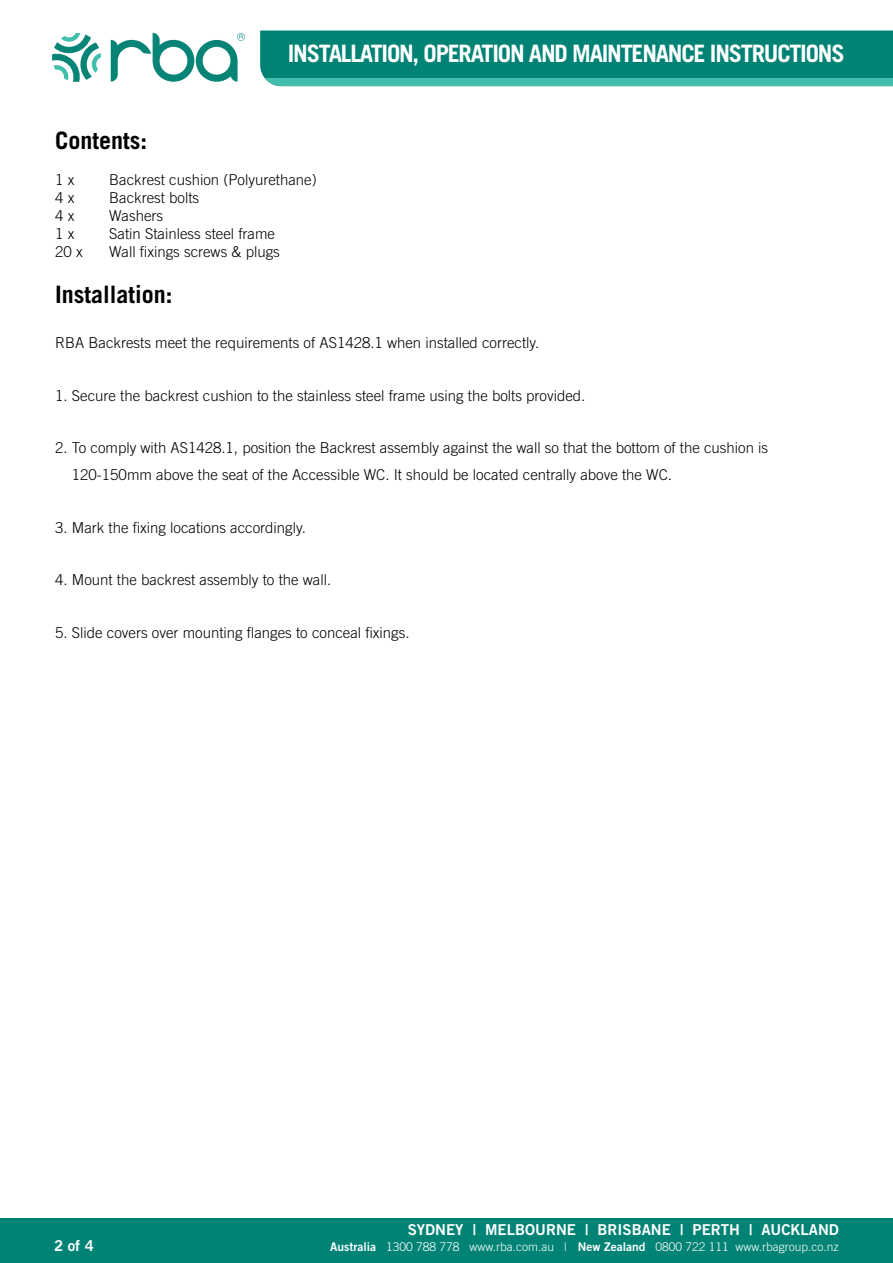
<style>
.page{position:relative;width:893px;height:1263px;background:#fff}
.page>*{position:absolute;margin:0;border:0;box-sizing:border-box;transform-origin:0 0}
.t1{font:700 24px "Trade Gothic LT Std";letter-spacing:-.05em;color:#fff}
.t2{font:700 24px "Trade Gothic LT Std";color:#000}
.t3{font:300 15px/26.4px "Trade Gothic LT Std";color:#000}
.t4{font:15px "Trade Gothic LT Std Bd 2";color:#fff}
.t5{font:300 12px "Trade Gothic LT Std";color:#fff}
.s1{font-family:"Trade Gothic LT Std Bd 2";font-weight:400}
</style>
<div class="page">
<svg style="left:111px;top:33px;width:134px;height:49px"></svg>
<svg style="left:52px;top:33px;width:49px;height:49px"></svg>
<div style="left:260px;top:31px;width:633px;height:47px;background:#008375"></div>
<div style="left:260px;top:78px;width:633px;height:8px;background:#44beac"></div>
<div style="left:0;top:1218px;width:893px;height:45px;background:#008375"></div>
<h1 class="t1" style="left:288px;top:39px;width:558px">INSTALLATION, OPERATION AND MAINTENANCE INSTRUCTIONS</h1>
<h1 class="t2" style="left:55px;top:125px;width:94px">Contents:</h1>
<p class="t3" style="left:55px;top:166px;width:21px">1 x</p>
<p class="t3" style="left:109px;top:166px;width:209px">Backrest cushion (Polyurethane)</p>
<p class="t3" style="left:55px;top:184px;width:21px">4 x</p>
<p class="t3" style="left:109px;top:184px;width:91px">Backrest bolts</p>
<p class="t3" style="left:55px;top:202px;width:21px">4 x</p>
<p class="t3" style="left:109px;top:202px;width:55px">Washers</p>
<p class="t3" style="left:55px;top:220px;width:21px">1 x</p>
<p class="t3" style="left:109px;top:220px;width:167px">Satin Stainless steel frame</p>
<p class="t3" style="left:55px;top:238px;width:29px">20 x</p>
<p class="t3" style="left:109px;top:238px;width:172px">Wall fixings screws &amp; plugs</p>
<h1 class="t2" style="left:55px;top:280px;width:119px">Installation:</h1>
<p class="t3" style="left:55px;top:329px;width:485px">RBA Backrests meet the requirements of AS1428.1 when installed correctly.</p>
<p class="t3" style="left:55px;top:382px;width:532px">1. Secure the backrest cushion to the stainless steel frame using the bolts provided.</p>
<p class="t3" style="left:72px;top:435px;width:698px;text-indent:-17px">2. To comply with AS1428.1, position the Backrest assembly against the wall so that the bottom of the cushion is<br>120-150mm above the seat of the Accessible WC. It should be located centrally above the WC.</p>
<p class="t3" style="left:55px;top:514px;width:252px">3. Mark the fixing locations accordingly.</p>
<p class="t3" style="left:55px;top:567px;width:277px">4. Mount the backrest assembly to the wall.</p>
<p class="t3" style="left:55px;top:619px;width:356px">5. Slide covers over mounting flanges to conceal fixings.</p>
<p class="t4" style="left:408px;top:1220px;width:433px">SYDNEY | MELBOURNE | BRISBANE | PERTH | AUCKLAND</p>
<p class="t4" style="left:54px;top:1237px;width:41px">2 of 4</p>
<p class="t5" style="left:330px;top:1240px;width:510px"><span class="s1">Australia</span> 1300 788 778 www.rba.com.au | <span class="s1">New Zealand</span> 0800 722 111 www.rbagroup.co.nz</p>
</div>
